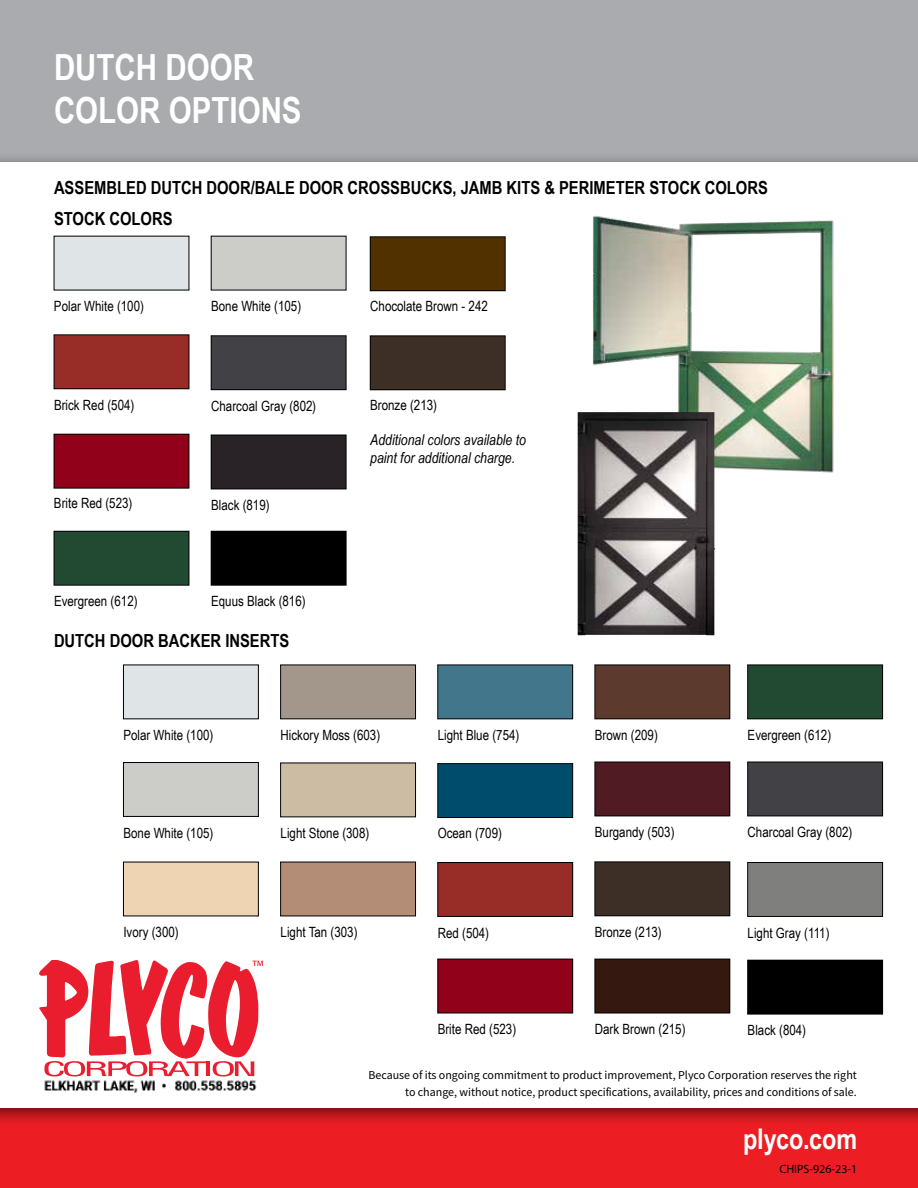
<style>
.page{position:relative;width:918px;height:1188px;background:#fff}
.page>*{position:absolute;margin:0;border:0;box-sizing:border-box;transform-origin:0 0}
.t1{font:700 36px/43.2px "Arial Narrow";color:#fff}
.t2{font:700 28.5px "Arial Narrow";color:#fff}
.t3{font:700 18px "Arial Narrow";color:#000}
.t4{font:italic 15px/18px "Arial Narrow";color:#000}
.t5{font:14.1px "Arial Narrow";color:#000}
.t6{font:12px/16.5px "Source Sans Variable";color:#000;text-align:right}
.t7{font:12px "Myriad Pro";color:#000}
</style>
<div class="page">
<div style="left:0;top:1105px;width:918px;height:83px;background:#000;opacity:.62"></div>
<img style="left:44px;top:1080px;width:213px;height:13px">
<svg style="left:39px;top:960px;width:224px;height:116px"></svg>
<div style="left:0;top:0;width:918px;height:162px;background:#a9abae"></div>
<div style="left:54px;top:236px;width:135px;height:54px;background:#dfe4e6"></div>
<div style="left:123px;top:665px;width:135px;height:54px;background:#dfe4e6"></div>
<div style="left:748px;top:665px;width:135px;height:54px;background:#224a32"></div>
<div style="left:748px;top:665px;width:135px;height:54px;border:1px solid #000"></div>
<div style="left:123px;top:763px;width:135px;height:53px;background:#ccccc9"></div>
<div style="left:123px;top:762px;width:135px;height:54px;border:1px solid #000"></div>
<div style="left:595px;top:762px;width:135px;height:54px;background:#501b22"></div>
<div style="left:595px;top:762px;width:135px;height:54px;border:1px solid #000"></div>
<div style="left:123px;top:862px;width:135px;height:54px;background:#eed4b2"></div>
<div style="left:438px;top:665px;width:135px;height:54px;background:#41768b"></div>
<div style="left:438px;top:665px;width:135px;height:54px;border:1px solid #000"></div>
<div style="left:595px;top:959px;width:135px;height:54px;background:#35180f"></div>
<div style="left:595px;top:959px;width:135px;height:54px;border:1px solid #000"></div>
<div style="left:595px;top:665px;width:135px;height:54px;background:#5c3a2e"></div>
<div style="left:595px;top:665px;width:135px;height:54px;border:1px solid #000"></div>
<div style="left:595px;top:862px;width:135px;height:54px;background:#3d2f25"></div>
<div style="left:595px;top:862px;width:135px;height:54px;border:1px solid #000"></div>
<div style="left:748px;top:960px;width:135px;height:54px;background:#000"></div>
<div style="left:281px;top:665px;width:135px;height:54px;background:#a2978a"></div>
<div style="left:281px;top:665px;width:135px;height:54px;border:1px solid #000"></div>
<div style="left:438px;top:863px;width:135px;height:53px;background:#982c27"></div>
<div style="left:438px;top:862px;width:135px;height:54px;border:1px solid #000"></div>
<div style="left:748px;top:863px;width:135px;height:53px;background:#7f807d"></div>
<div style="left:748px;top:862px;width:135px;height:54px;border:1px solid #000"></div>
<div style="left:748px;top:762px;width:135px;height:54px;background:#424146"></div>
<div style="left:748px;top:762px;width:135px;height:54px;border:1px solid #000"></div>
<div style="left:281px;top:763px;width:135px;height:54px;background:#ccbca3"></div>
<div style="left:281px;top:862px;width:135px;height:54px;background:#b38d75"></div>
<div style="left:438px;top:959px;width:135px;height:54px;background:#910119"></div>
<div style="left:211px;top:236px;width:135px;height:54px;background:#ccccc9"></div>
<div style="left:211px;top:435px;width:135px;height:54px;background:#292327"></div>
<div style="left:211px;top:435px;width:135px;height:54px;border:1px solid #000"></div>
<div style="left:438px;top:764px;width:135px;height:54px;background:#004c6d"></div>
<div style="left:438px;top:764px;width:135px;height:54px;border:1px solid #000"></div>
<div style="left:211px;top:531px;width:135px;height:54px;background:#000"></div>
<div style="left:54px;top:335px;width:135px;height:54px;background:#982c27"></div>
<div style="left:54px;top:335px;width:135px;height:54px;border:1px solid #000"></div>
<div style="left:370px;top:336px;width:135px;height:54px;background:#3d2f25"></div>
<div style="left:370px;top:336px;width:135px;height:54px;border:1px solid #000"></div>
<div style="left:370px;top:237px;width:135px;height:54px;background:#523100"></div>
<div style="left:370px;top:237px;width:135px;height:54px;border:1px solid #000"></div>
<div style="left:54px;top:434px;width:135px;height:54px;background:#910119"></div>
<div style="left:54px;top:434px;width:135px;height:54px;border:1px solid #000"></div>
<div style="left:54px;top:531px;width:135px;height:54px;background:#224a32"></div>
<div style="left:54px;top:531px;width:135px;height:54px;border:1px solid #000"></div>
<div style="left:211px;top:336px;width:135px;height:54px;background:#424146"></div>
<div style="left:211px;top:336px;width:135px;height:54px;border:1px solid #000"></div>
<img style="left:592px;top:215px;width:242px;height:258px">
<img style="left:578px;top:412px;width:138px;height:223px">
<h1 class="t1" style="left:54px;top:44px;width:249px">DUTCH DOOR<br>COLOR OPTIONS</h1>
<p class="t3" style="left:54px;top:174px;width:715px">ASSEMBLED DUTCH DOOR/BALE DOOR CROSSBUCKS, JAMB KITS &amp; PERIMETER STOCK COLORS</p>
<p class="t3" style="left:54px;top:205px;width:120px">STOCK COLORS</p>
<p class="t5" style="left:54px;top:296px;width:92px">Polar White (100)</p>
<p class="t5" style="left:211px;top:296px;width:92px">Bone White (105)</p>
<p class="t5" style="left:54px;top:394px;width:82px">Brick Red (504)</p>
<p class="t5" style="left:211px;top:395px;width:106px">Charcoal Gray (802)</p>
<p class="t5" style="left:54px;top:493px;width:80px">Brite Red (523)</p>
<p class="t5" style="left:211px;top:494px;width:60px">Black (819)</p>
<p class="t5" style="left:54px;top:591px;width:85px">Evergreen (612)</p>
<p class="t5" style="left:211px;top:591px;width:96px">Equus Black (816)</p>
<p class="t3" style="left:54px;top:627px;width:237px">DUTCH DOOR BACKER INSERTS</p>
<p class="t5" style="left:370px;top:296px;width:119px">Chocolate Brown - 242</p>
<p class="t5" style="left:370px;top:395px;width:68px">Bronze (213)</p>
<p class="t4" style="left:370px;top:431px;width:157px">Additional colors available to paint for additional charge.</p>
<p class="t5" style="left:123px;top:725px;width:92px">Polar White (100)</p>
<p class="t5" style="left:748px;top:725px;width:85px">Evergreen (612)</p>
<p class="t5" style="left:281px;top:725px;width:101px">Hickory Moss (603)</p>
<p class="t5" style="left:438px;top:725px;width:83px">Light Blue (754)</p>
<p class="t5" style="left:595px;top:725px;width:65px">Brown (209)</p>
<p class="t5" style="left:281px;top:823px;width:90px">Light Stone (308)</p>
<p class="t5" style="left:748px;top:822px;width:106px">Charcoal Gray (802)</p>
<p class="t5" style="left:123px;top:822px;width:92px">Bone White (105)</p>
<p class="t5" style="left:595px;top:822px;width:81px">Burgandy (503)</p>
<p class="t5" style="left:438px;top:823px;width:66px">Ocean (709)</p>
<p class="t5" style="left:123px;top:922px;width:57px">Ivory (300)</p>
<p class="t5" style="left:281px;top:922px;width:78px">Light Tan (303)</p>
<p class="t5" style="left:595px;top:922px;width:68px">Bronze (213)</p>
<p class="t5" style="left:438px;top:923px;width:53px">Red (504)</p>
<p class="t5" style="left:748px;top:923px;width:83px">Light Gray (111)</p>
<p class="t5" style="left:438px;top:1019px;width:80px">Brite Red (523)</p>
<p class="t5" style="left:595px;top:1019px;width:92px">Dark Brown (215)</p>
<p class="t5" style="left:748px;top:1020px;width:60px">Black (804)</p>
<p class="t6" style="left:368px;top:1067px;width:490px">Because of its ongoing commitment to product improvement, Plyco Corporation reserves the right to change, without notice, product specifications, availability, prices and conditions of sale.</p>
<h2 class="t2" style="left:743px;top:1118px;width:116px">plyco.com</h2>
<p class="t7" style="left:779px;top:1162px;width:79px">CHIPS-926-23-1</p>
</div>
